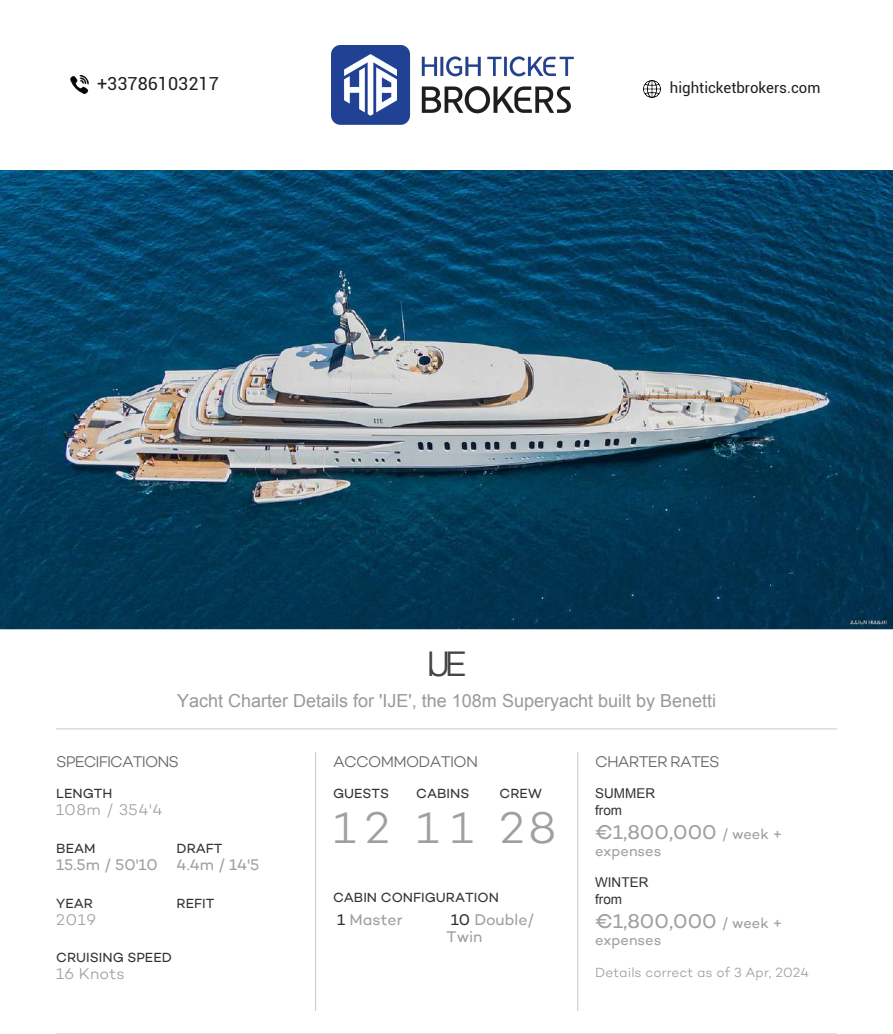
<style>
.page{position:relative;width:893px;height:1034px;background:#fff}
.page>*{position:absolute;margin:0;border:0;box-sizing:border-box;transform-origin:0 0}
.t1{font:300 45px "Campton";color:#a0a0a0}
.t2{font:300 36px "Campton";color:#454545}
.t3{font:20.25px "Campton";color:#a0a0a0}
.t4{font:18px "Arial";color:#999}
.t5{font:18px "Roboto";color:#231f20}
.t6{font:15.75px/17.2px "Campton";color:#a0a0a0}
.t7{font:300 15.75px "Campton";letter-spacing:-.05em;color:#666}
.t8{font:300 15.75px "Campton";letter-spacing:.025em;color:#a0a0a0}
.t9{font:15px "Roboto";color:#231f20}
.t10{font:14.7px "Campton";color:#a0a0a0}
.t11{font:13.5px "Campton";color:#333}
.t12{font:300 13.5px "Campton";letter-spacing:.005em;color:#a0a0a0}
.t13{font:13.5px/17.1px "Arial";color:#333}
.s1{color:#333}
.s2{font-size:14.7px}
</style>
<div class="page">
<img style="left:0;top:170px;width:893px;height:459px">
<svg style="left:56px;top:728px;width:781px;height:1px"></svg>
<hr style="left:446px;top:1033px;width:391px;height:1px;background:#ccc">
<hr style="left:56px;top:1033px;width:391px;height:1px;background:#ccc">
<svg style="left:315px;top:752px;width:1px;height:258px"></svg>
<svg style="left:577px;top:752px;width:1px;height:258px"></svg>
<img style="left:331px;top:45px;width:242px;height:79px">
<img style="left:644px;top:80px;width:17px;height:18px">
<img style="left:70px;top:76px;width:18px;height:18px">
<h3 class="t5" style="left:97px;top:71px;width:123px">+33786103217</h3>
<p class="t9" style="left:670px;top:78px;width:152px">highticketbrokers.com</p>
<h2 class="t2" style="left:426px;top:641px;width:43px">IJE</h2>
<h3 class="t4" style="left:177px;top:688px;width:541px">Yacht Charter Details for 'IJE', the 108m Superyacht built by Benetti</h3>
<p class="t7" style="left:56px;top:751px;width:124px">SPECIFICATIONS</p>
<p class="t11" style="left:56px;top:784px;width:58px">LENGTH</p>
<p class="t8" style="left:56px;top:799px;width:108px">108m / 354'4</p>
<p class="t11" style="left:56px;top:839px;width:41px">BEAM</p>
<p class="t11" style="left:177px;top:839px;width:47px">DRAFT</p>
<p class="t6" style="left:56px;top:855px;width:205px">15.5m / 50'10 4.4m / 14'5</p>
<p class="t11" style="left:56px;top:894px;width:38px">YEAR</p>
<p class="t11" style="left:177px;top:894px;width:39px">REFIT</p>
<p class="t8" style="left:56px;top:909px;width:41px">2019</p>
<p class="t11" style="left:56px;top:949px;width:117px">CRUISING SPEED</p>
<p class="t8" style="left:56px;top:964px;width:70px">16 Knots</p>
<p class="t7" style="left:333px;top:751px;width:147px">ACCOMMODATION</p>
<p class="t11" style="left:333px;top:784px;width:58px">GUESTS</p>
<p class="t11" style="left:416px;top:784px;width:55px">CABINS</p>
<p class="t11" style="left:500px;top:784px;width:44px">CREW</p>
<h1 class="t1" style="left:333px;top:799px;width:225px">12 11 28</h1>
<p class="t11" style="left:333px;top:889px;width:167px">CABIN CONFIGURATION</p>
<p class="t6" style="left:337px;top:910px;width:67px"><span class="s1">1</span> Master</p>
<p class="t6" style="left:447px;top:910px;width:89px"><span class="s1">10</span> Double/<br>Twin</p>
<p class="t7" style="left:595px;top:751px;width:126px">CHARTER RATES</p>
<p class="t13" style="left:595px;top:784px;width:61px">SUMMER from</p>
<h3 class="t3" style="left:595px;top:818px;width:189px">€1,800,000 <span class="s2">/ week +</span></h3>
<p class="t10" style="left:595px;top:841px;width:68px">expenses</p>
<p class="t13" style="left:595px;top:873px;width:55px">WINTER from</p>
<h3 class="t3" style="left:595px;top:908px;width:189px">€1,800,000 <span class="s2">/ week +</span></h3>
<p class="t10" style="left:595px;top:930px;width:68px">expenses</p>
<p class="t12" style="left:595px;top:963px;width:215px">Details correct as of 3 Apr, 2024</p>
</div>
